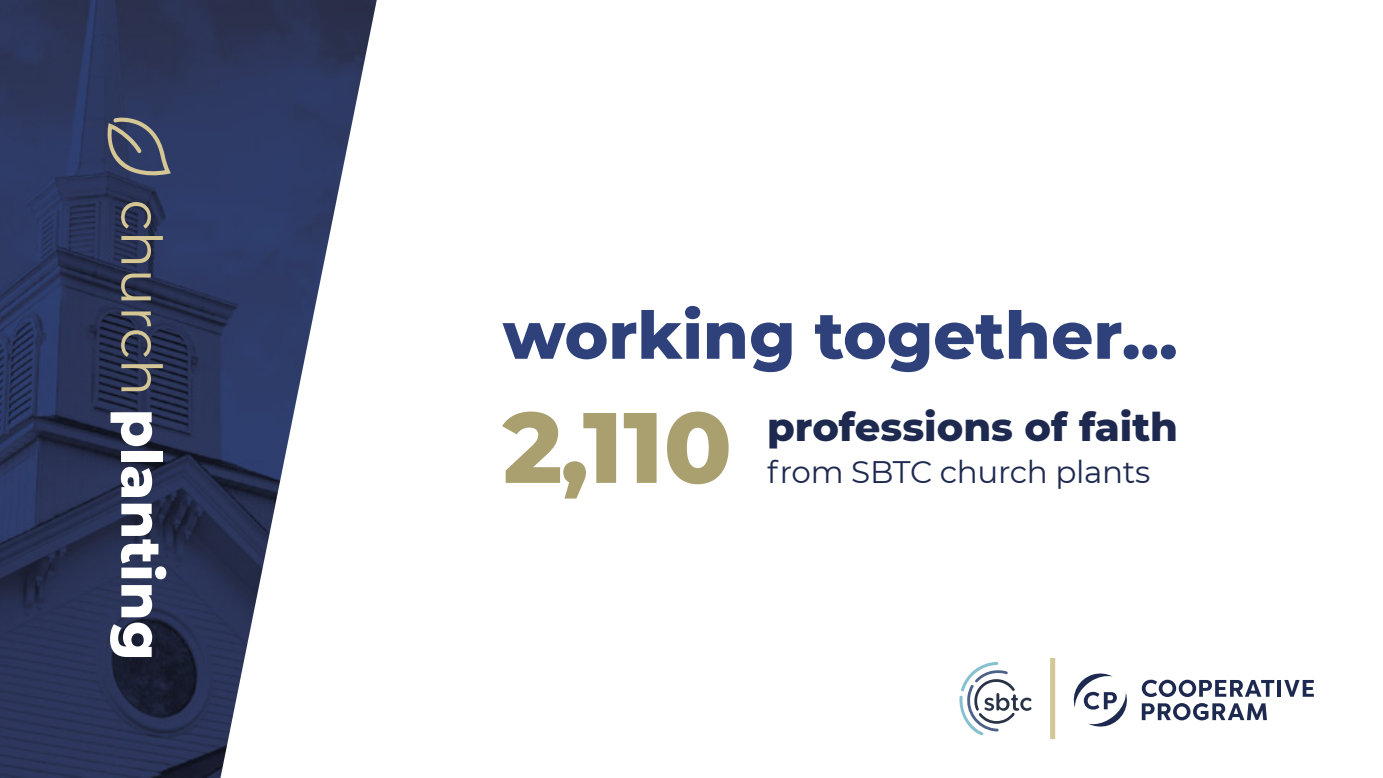
<style>
.page{position:relative;width:1383px;height:778px;background:#fff}
.page>*{position:absolute;margin:0;border:0;box-sizing:border-box;transform-origin:0 0}
.t1{font:800 99.9px "Montserrat";color:#aa9f6e}
.t2{font:800 65.7px "Montserrat";color:#2e417b}
.t3{font:800 55.8px "Montserrat";color:#fff}
.t4{font:800 39.9px "Montserrat";color:#1e2950}
.t5{font:31.2px "Montserrat";letter-spacing:-.01em;color:#1e2950}
.s1{font-weight:400;color:#d5c695}
</style>
<div class="page">
<img style="left:0;top:0;width:377px;height:778px">
<svg style="left:108px;top:116px;width:63px;height:60px;background:#545a6e"></svg>
<svg style="left:959px;top:662px;width:72px;height:73px"></svg>
<svg style="left:1073px;top:673px;width:54px;height:54px"></svg>
<hr style="left:1277px;top:680px;width:4px;height:16px;background:#1e2950">
<svg style="left:1284px;top:680px;width:29px;height:16px"></svg>
<svg style="left:1141px;top:679px;width:133px;height:18px"></svg>
<svg style="left:1141px;top:703px;width:125px;height:17px"></svg>
<div style="left:1050px;top:658px;width:5px;height:81px;background:#d5c695"></div>
<h3 class="t3" style="left:182px;top:199px;width:462px;rotate:90deg"><span class="s1">church</span> planting</h3>
<h2 class="t2" style="left:502px;top:287px;width:676px">working together...</h2>
<h1 class="t1" style="left:502px;top:374px;width:231px">2,110</h1>
<p class="t4" style="left:767px;top:397px;width:412px">professions of faith</p>
<p class="t5" style="left:767px;top:450px;width:385px">from SBTC church plants</p>
</div>
